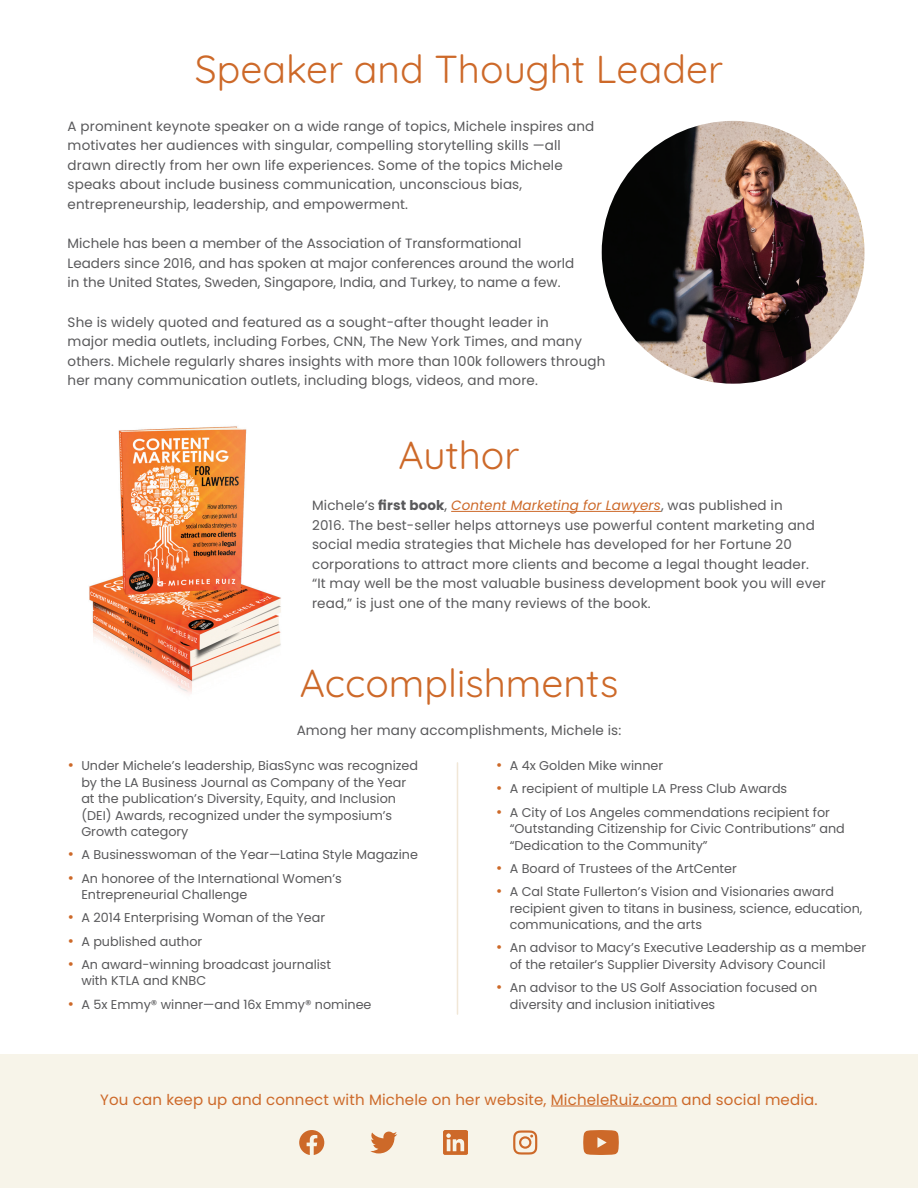
<style>
.page{position:relative;width:918px;height:1188px;background:#fff}
.page>*{position:absolute;margin:0;border:0;box-sizing:border-box;transform-origin:0 0}
.t1{font:39px "Quicksand";color:#cd6929}
.t2{font:15px "Poppins";letter-spacing:.01em;color:#cd6929}
.t3{font:13.5px/19.5px "Poppins";letter-spacing:.01em;color:#59595b}
.t4{font:12.75px/16.5px "Poppins";color:#59595b}
.s1{font-weight:700}
.s2{font-style:italic;color:#cd6929}
.s3{font-size:15px;color:#cd6929}
</style>
<div class="page">
<hr style="left:451px;top:511px;width:210px;height:1px;background:#cd6929">
<div style="left:0;top:1054px;width:918px;height:134px;background:#f7f4e9"></div>
<hr style="left:551px;top:1106px;width:126px;height:1px;background:#cd6929">
<svg style="left:513px;top:1130px;width:24px;height:25px"></svg>
<svg style="left:299px;top:1130px;width:25px;height:25px"></svg>
<img style="left:443px;top:1130px;width:24px;height:25px">
<svg style="left:583px;top:1130px;width:36px;height:25px"></svg>
<svg style="left:370px;top:1131px;width:27px;height:22px"></svg>
<img style="left:602px;top:121px;width:263px;height:263px;border-radius:131px">
<img style="left:89px;top:426px;width:192px;height:268px">
<hr style="left:457px;top:763px;width:1px;height:251px;background:#f1e7d7">
<h1 class="t1" style="left:195px;top:39px;width:530px">Speaker and Thought Leader</h1>
<p class="t3" style="left:68px;top:116px;width:528px">A prominent keynote speaker on a wide range of topics, Michele inspires and motivates her audiences with singular, compelling storytelling skills —all drawn directly from her own life experiences. Some of the topics Michele speaks about include business communication, unconscious bias, entrepreneurship, leadership, and empowerment.</p>
<p class="t3" style="left:68px;top:234px;width:508px">Michele has been a member of the Association of Transformational<br>Leaders since 2016, and has spoken at major conferences around the world in the United States, Sweden, Singapore, India, and Turkey, to name a few.</p>
<p class="t3" style="left:68px;top:313px;width:539px">She is widely quoted and featured as a sought-after thought leader in<br>major media outlets, including Forbes, CNN, The New York Times, and many others. Michele regularly shares insights with more than 100k followers through her many communication outlets, including blogs, videos, and more.</p>
<h1 class="t1" style="left:399px;top:425px;width:122px">Author</h1>
<p class="t3" style="left:312px;top:496px;width:515px">Michele’s <span class="s1">first book</span>, <span class="s2">Content Marketing for Lawyers</span>, was published in<br>2016. The best-seller helps attorneys use powerful content marketing and social media strategies that Michele has developed for her Fortune 20 corporations to attract more clients and become a legal thought leader. “It may well be the most valuable business development book you will ever read,” is just one of the many reviews of the book.</p>
<h1 class="t1" style="left:300px;top:653px;width:320px">Accomplishments</h1>
<p class="t3" style="left:297px;top:721px;width:326px">Among her many accomplishments, Michele is:</p>
<p class="t4" style="left:81px;top:758px;width:338px;text-indent:-14px"><span class="s3">•</span> Under Michele’s leadership, BiasSync was recognized by the LA Business Journal as Company of the Year at the publication’s Diversity, Equity, and Inclusion (DEI) Awards, recognized under the symposium’s Growth category</p>
<p class="t4" style="left:68px;top:847px;width:352px"><span class="s3">•</span> A Businesswoman of the Year—Latina Style Magazine</p>
<p class="t4" style="left:81px;top:870px;width:262px;text-indent:-14px"><span class="s3">•</span> An honoree of the International Women’s<br>Entrepreneurial Challenge</p>
<p class="t4" style="left:68px;top:910px;width:259px"><span class="s3">•</span> A 2014 Enterprising Woman of the Year</p>
<p class="t4" style="left:68px;top:933px;width:136px"><span class="s3">•</span> A published author</p>
<p class="t4" style="left:81px;top:956px;width:251px;text-indent:-14px"><span class="s3">•</span> An award-winning broadcast journalist with KTLA and KNBC</p>
<p class="t4" style="left:68px;top:996px;width:305px"><span class="s3">•</span> A 5x Emmy® winner—and 16x Emmy® nominee</p>
<p class="t4" style="left:496px;top:758px;width:168px"><span class="s3">•</span> A 4x Golden Mike winner</p>
<p class="t4" style="left:496px;top:781px;width:293px"><span class="s3">•</span> A recipient of multiple LA Press Club Awards</p>
<p class="t4" style="left:510px;top:804px;width:337px;text-indent:-14px"><span class="s3">•</span> A City of Los Angeles commendations recipient for “Outstanding Citizenship for Civic Contributions” and “Dedication to the Community”</p>
<p class="t4" style="left:496px;top:860px;width:242px"><span class="s3">•</span> A Board of Trustees of the ArtCenter</p>
<p class="t4" style="left:510px;top:884px;width:354px;text-indent:-14px"><span class="s3">•</span> A Cal State Fullerton’s Vision and Visionaries award recipient given to titans in business, science, education, communications, and the arts</p>
<p class="t4" style="left:510px;top:940px;width:358px;text-indent:-14px"><span class="s3">•</span> An advisor to Macy’s Executive Leadership as a member of the retailer’s Supplier Diversity Advisory Council</p>
<p class="t4" style="left:510px;top:980px;width:309px;text-indent:-14px"><span class="s3">•</span> An advisor to the US Golf Association focused on diversity and inclusion initiatives</p>
<p class="t2" style="left:100px;top:1091px;width:719px">You can keep up and connect with Michele on her website, MicheleRuiz.com and social media.</p>
</div>
